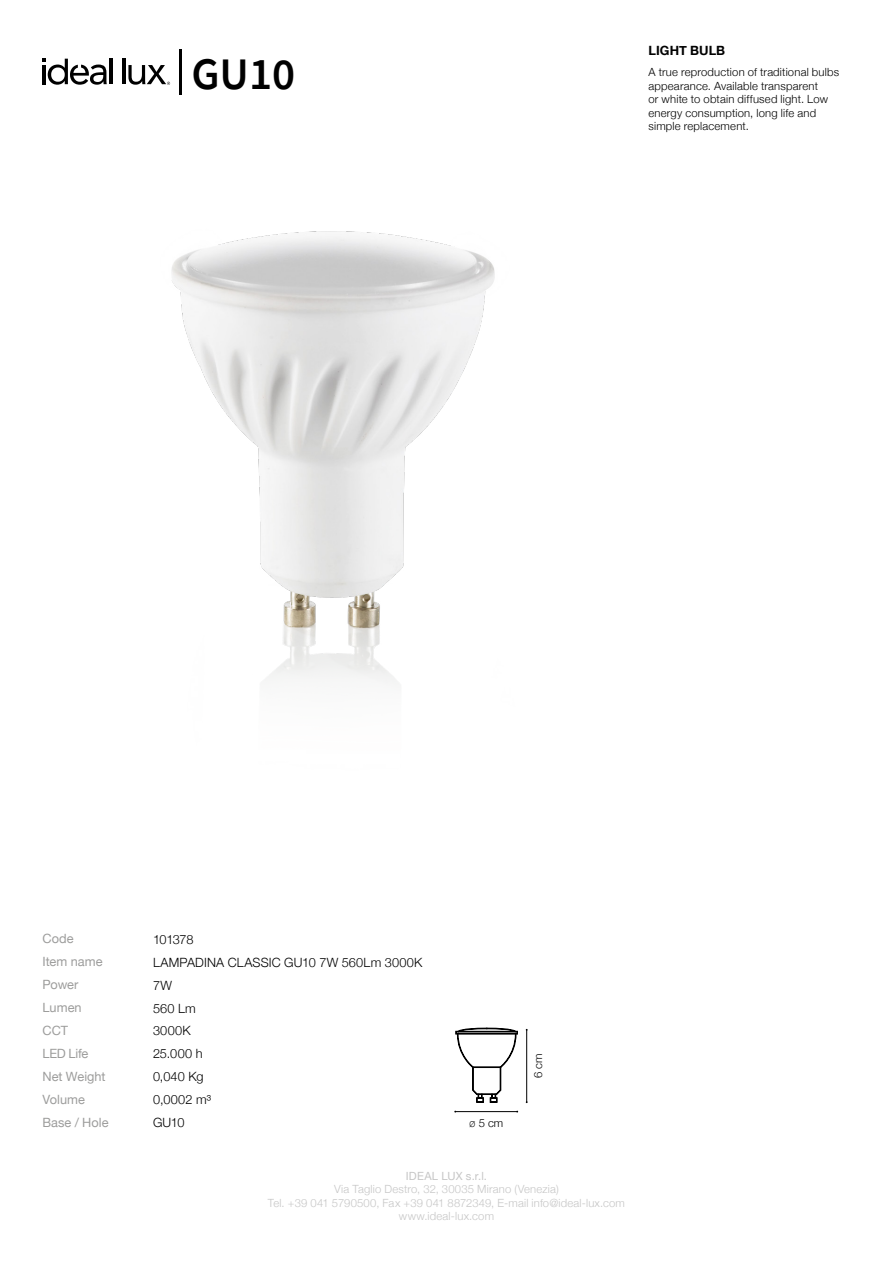
<style>
.page{position:relative;width:893px;height:1263px;background:#fff}
.page>*{position:absolute;margin:0;border:0;box-sizing:border-box;transform-origin:0 0}
.t1{font:600 45px "Source Sans Pro";color:#000}
.t2{font:300 12.75px/22.8px "Helvetica Neue";letter-spacing:.015em;color:#000}
.t3{font:12.75px/23px "Helvetica Neue";color:#9d9d9c}
.t4{font:12.75px/22.8px "Helvetica Neue";letter-spacing:-.02em;color:#9d9d9c}
.t5{font:700 12.75px "Helvetica Neue";color:#000}
.t6{font:300 11.25px/13.5px "Helvetica Neue";letter-spacing:.015em;color:#000}
.t7{font:300 11.25px/13.5px "Helvetica Neue";letter-spacing:.015em;color:#c6c6c6;text-align:center}
.t8{font:11.25px "Helvetica Neue";letter-spacing:.015em;color:#c6c6c6}
.s1{font-family:"Source Sans Pro"}
</style>
<div class="page">
<hr style="left:179px;top:49px;width:3px;height:45px;background:#000">
<hr style="left:110px;top:59px;width:3px;height:25px;background:#000">
<hr style="left:122px;top:59px;width:3px;height:25px;background:#000">
<svg style="left:43px;top:59px;width:64px;height:26px"></svg>
<svg style="left:128px;top:65px;width:42px;height:20px"></svg>
<img style="left:171px;top:231px;width:324px;height:453px">
<hr style="left:455px;top:1111px;width:62px;height:1px;background:#000">
<hr style="left:526px;top:1030px;width:1px;height:72px;background:#000">
<div style="left:456px;top:1031px;width:62px;height:3px;border:1px solid #000"></div>
<svg style="left:457px;top:1028px;width:59px;height:74px"></svg>
<p class="t5" style="left:648px;top:39px;width:78px">LIGHT BULB</p>
<h1 class="t1" style="left:191px;top:44px;width:105px">GU10</h1>
<p class="t6" style="left:648px;top:65px;width:192px">A true reproduction of traditional bulbs appearance. Available transparent<br>or white to obtain diffused light. Low energy consumption, long life and simple replacement.</p>
<p class="t3" style="left:43px;top:926px;width:62px">Code<br>Item name<br>Power</p>
<p class="t2" style="left:153px;top:927px;width:42px">101378</p>
<p class="t2" style="left:153px;top:950px;width:271px">LAMPADINA CLASSIC GU10 7W 560Lm 3000K<br>7W</p>
<p class="t3" style="left:43px;top:995px;width:41px">Lumen</p>
<p class="t2" style="left:153px;top:996px;width:44px">560 Lm</p>
<p class="t4" style="left:42px;top:1018px;width:47px">CCT<br>LED Life</p>
<p class="t3" style="left:42px;top:1064px;width:65px">Net Weight</p>
<p class="t2" style="left:153px;top:1018px;width:51px">3000K<br>25.000 h</p>
<p class="t2" style="left:153px;top:1064px;width:52px">0,040 Kg</p>
<p class="t6" style="left:531px;top:1078px;width:26px;rotate:-90deg">6 cm</p>
<p class="t3" style="left:42px;top:1087px;width:68px">Volume<br>Base / Hole</p>
<p class="t2" style="left:153px;top:1087px;width:60px">0,0002 m³<br>GU10</p>
<p class="t6" style="left:469px;top:1115px;width:36px"><span class="s1">Ø</span> 5 cm</p>
<p class="t8" style="left:406px;top:1166px;width:83px">IDEAL LUX s.r.l.</p>
<p class="t7" style="left:268px;top:1182px;width:359px">Via Taglio Destro, 32, 30035 Mirano (Venezia)<br>Tel. +39 041 5790500, Fax +39 041 8872349, E-mail info@ideal-lux.com www.ideal-lux.com</p>
</div>
